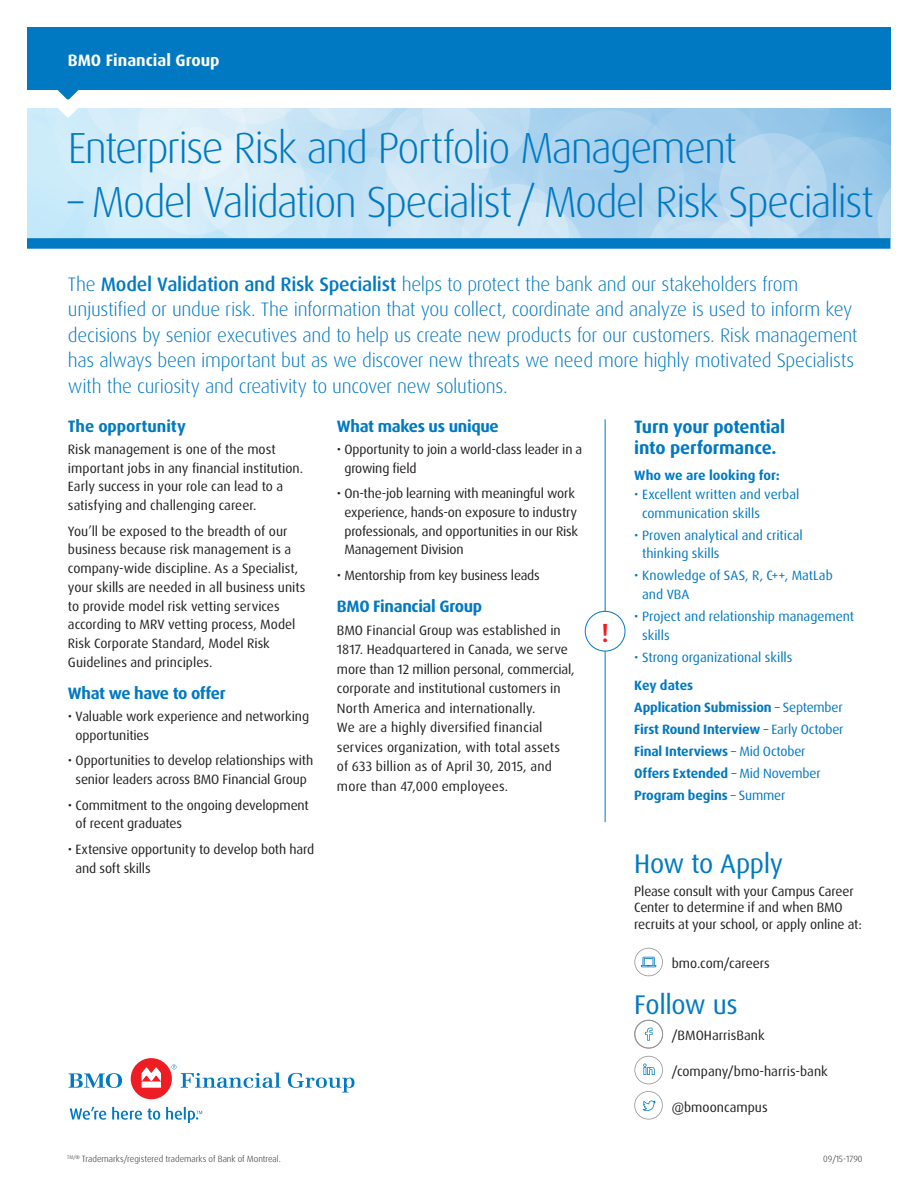
<style>
.page{position:relative;width:918px;height:1188px;background:#fff}
.page>*{position:absolute;margin:0;border:0;box-sizing:border-box;transform-origin:0 0}
.t1{font:300 43.5px "Dax Pro";letter-spacing:-.045em;color:#0079c2}
.t2{font:27px "Dax Pro";letter-spacing:-.015em;color:#0079c2}
.t3{font:500 26.25px "Dax Pro";color:#ee1d23}
.t4{font:300 19.5px/25.5px "Dax Pro";letter-spacing:-.015em;color:#0079c2}
.t5{font:700 18px/21px "Dax Pro";letter-spacing:-.01em;color:#0079c2}
.t6{font:700 16.5px "Dax Pro";letter-spacing:-.02em;color:#0079c2}
.t7{font:700 16.5px "Dax Pro";color:#fff}
.t8{font:13.5px/18.8px "Dax Pro";letter-spacing:-.005em;color:#231f20}
.t9{font:13.5px/18.8px "Dax Pro";color:#0079c2}
.t10{font:700 13.5px/22px "Dax Pro";letter-spacing:-.01em;color:#0079c2}
.t11{font:300 9px "Dax Pro";color:#231f20}
.s1{font-weight:500}
.s2{font-weight:400}
</style>
<div class="page">
<div style="left:27px;top:238px;width:863px;height:11px;background:#0079c2"></div>
<div style="left:27px;top:28px;width:863px;height:62px;background:#0079c2"></div>
<svg style="left:27px;top:86px;width:864px;height:152px;background:#c2e0f3"></svg>
<hr style="left:605px;top:419px;width:1px;height:403px;background:#0079c2">
<svg style="left:69px;top:1073px;width:53px;height:15px"></svg>
<div style="left:131px;top:1058px;width:41px;height:41px;background:#ee1d23;border-radius:50%"></div>
<svg style="left:142px;top:1067px;width:19px;height:21px"></svg>
<svg style="left:172px;top:1065px;width:109px;height:23px"></svg>
<svg style="left:288px;top:1073px;width:66px;height:20px"></svg>
<svg style="left:70px;top:1107px;width:36px;height:13px"></svg>
<svg style="left:112px;top:1107px;width:30px;height:13px"></svg>
<svg style="left:148px;top:1108px;width:12px;height:12px"></svg>
<svg style="left:166px;top:1107px;width:36px;height:16px"></svg>
<div style="left:634px;top:1020px;width:29px;height:29px;border:1px solid #939598;border-radius:50%"></div>
<svg style="left:635px;top:1020px;width:28px;height:28px"></svg>
<svg style="left:634px;top:1056px;width:29px;height:28px"></svg>
<svg style="left:634px;top:1091px;width:29px;height:29px"></svg>
<svg style="left:634px;top:948px;width:29px;height:28px"></svg>
<div style="left:585px;top:611px;width:40px;height:40px;background:#fff;border-radius:50%"></div>
<div style="left:585px;top:611px;width:40px;height:40px;border:1px solid #0079c2;border-radius:50%"></div>
<p class="t7" style="left:68px;top:49px;width:153px">BMO Financial Group</p>
<h1 class="t1" style="left:68px;top:120px;width:671px">Enterprise Risk and Portfolio Management</h1>
<h1 class="t1" style="left:68px;top:174px;width:808px">– Model Validation Specialist / Model Risk Specialist</h1>
<p class="t4" style="left:68px;top:271px;width:791px">The <span class="s1">Model Validation and Risk Specialist</span> helps to protect the bank and our stakeholders from unjustified or undue risk. The information that you collect, coordinate and analyze is used to inform key decisions by senior executives and to help us create new products for our customers. Risk management has always been important but as we discover new threats we need more highly motivated Specialists with the curiosity and creativity to uncover new solutions.</p>
<p class="t6" style="left:68px;top:415px;width:119px">The opportunity</p>
<p class="t8" style="left:68px;top:440px;width:237px">Risk management is one of the most important jobs in any financial institution.<br>Early success in your role can lead to a satisfying and challenging career.</p>
<p class="t8" style="left:68px;top:522px;width:239px">You’ll be exposed to the breadth of our business because risk management is a company-wide discipline. As a Specialist, your skills are needed in all business units to provide model risk vetting services according to MRV vetting process, Model Risk Corporate Standard, Model Risk Guidelines and principles.</p>
<p class="t6" style="left:68px;top:683px;width:159px">What we have to offer</p>
<p class="t8" style="left:76px;top:707px;width:235px;text-indent:-8px">• Valuable work experience and networking opportunities</p>
<p class="t8" style="left:68px;top:751px;width:247px;text-align:center">• Opportunities to develop relationships with senior leaders across BMO Financial Group</p>
<p class="t8" style="left:76px;top:796px;width:235px;text-indent:-8px">• Commitment to the ongoing development of recent graduates</p>
<p class="t8" style="left:76px;top:840px;width:240px;text-indent:-8px">• Extensive opportunity to develop both hard and soft skills</p>
<h3 class="t5" style="left:634px;top:416px;width:153px">Turn your potential into performance.</h3>
<p class="t10" style="left:634px;top:464px;width:147px">Who we are looking for:</p>
<p class="t9" style="left:642px;top:485px;width:159px;text-indent:-8px">• Excellent written and verbal communication skills</p>
<p class="t9" style="left:642px;top:526px;width:162px;text-indent:-8px">• Proven analytical and critical thinking skills</p>
<p class="t9" style="left:642px;top:566px;width:192px;text-indent:-8px">• Knowledge of SAS, R, C++, MatLab and VBA</p>
<p class="t9" style="left:642px;top:607px;width:214px;text-indent:-8px">• Project and relationship management skills</p>
<p class="t9" style="left:634px;top:648px;width:160px">• Strong organizational skills</p>
<p class="t10" style="left:634px;top:675px;width:211px">Key dates<br>Application Submission <span class="s2">– September<br></span>First Round Interview <span class="s2">– Early October<br></span>Final Interviews <span class="s2">– Mid October<br></span>Offers Extended <span class="s2">– Mid November<br></span>Program begins <span class="s2">– Summer</span></p>
<p class="t6" style="left:337px;top:415px;width:163px">What makes us unique</p>
<p class="t8" style="left:344px;top:440px;width:239px;text-indent:-7px">• Opportunity to join a world-class leader in a growing field</p>
<p class="t8" style="left:344px;top:484px;width:235px;text-indent:-7px">• On-the-job learning with meaningful work experience, hands-on exposure to industry professionals, and opportunities in our Risk Management Division</p>
<p class="t8" style="left:337px;top:566px;width:204px">• Mentorship from key business leads</p>
<p class="t6" style="left:337px;top:596px;width:147px">BMO Financial Group</p>
<p class="t8" style="left:337px;top:620px;width:239px;line-height:19.5px">BMO Financial Group was established in 1817. Headquartered in Canada, we serve more than 12 million personal, commercial, corporate and institutional customers in North America and internationally.<br>We are a highly diversified financial services organization, with total assets of 633 billion as of April 30, 2015, and more than 47,000 employees.</p>
<h3 class="t3" style="left:601px;top:615px;width:9px">!</h3>
<h2 class="t2" style="left:634px;top:847px;width:150px">How to Apply</h2>
<p class="t8" style="left:634px;top:884px;width:229px;line-height:16.2px">Please consult with your Campus Career<br>Center to determine if and when BMO recruits at your school, or apply online at:</p>
<p class="t8" style="left:672px;top:954px;width:100px">bmo.com/careers</p>
<h2 class="t2" style="left:634px;top:987px;width:105px">Follow us</h2>
<p class="t8" style="left:672px;top:1026px;width:94px">/BMOHarrisBank</p>
<p class="t8" style="left:672px;top:1062px;width:158px">/company/bmo-harris-bank</p>
<p class="t8" style="left:672px;top:1098px;width:97px">@bmooncampus</p>
<p class="t11" style="left:67px;top:1153px;width:215px"><sup>TM/®</sup> Trademarks/registered trademarks of Bank of Montreal.</p>
<p class="t11" style="left:823px;top:1153px;width:41px">09/15-1790</p>
</div>
